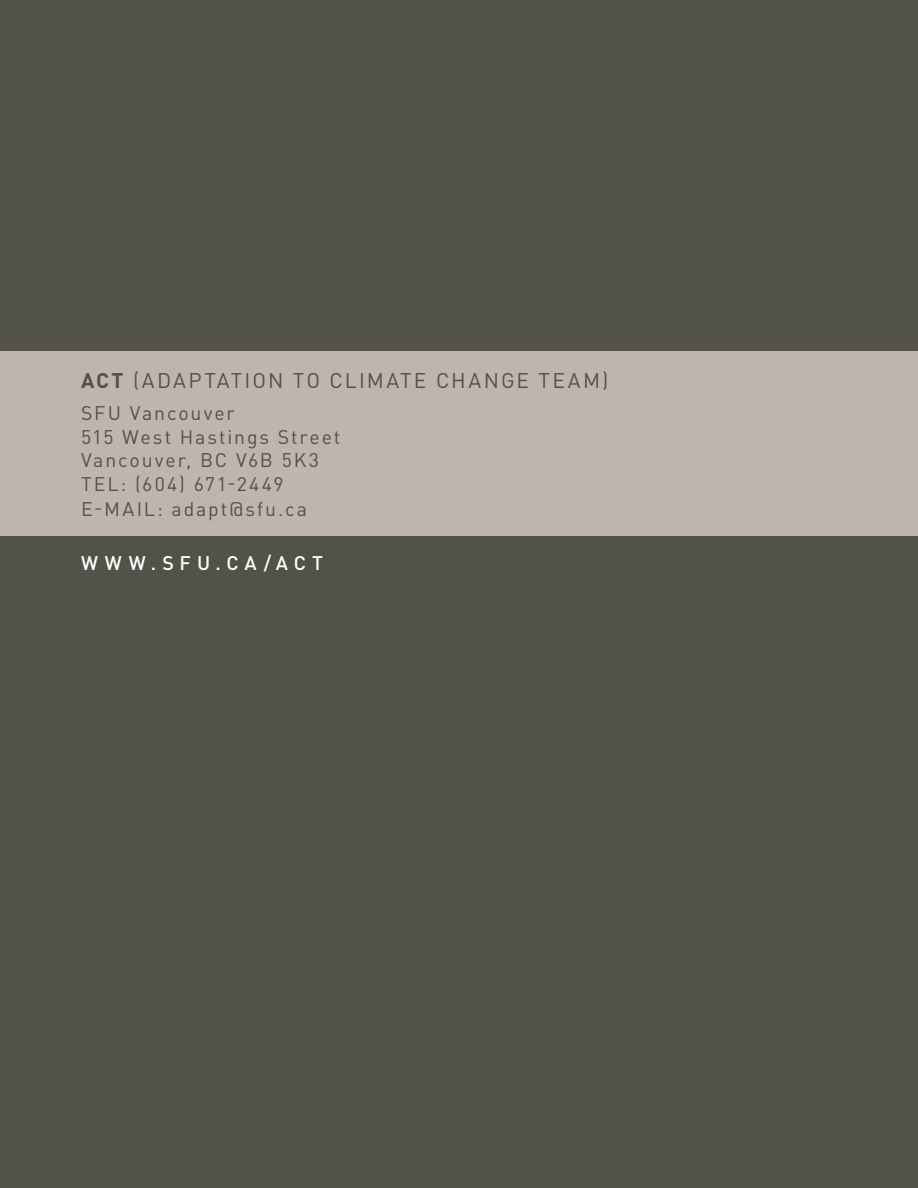
<style>
.page{position:relative;width:918px;height:1188px;background:#fff}
.page>*{position:absolute;margin:0;border:0;box-sizing:border-box;transform-origin:0 0}
.t1{font:21px "DIN Pro";letter-spacing:.11em;color:#535249}
.t2{font:19.5px/23.4px "DIN Pro";letter-spacing:.095em;color:#535249}
.t3{font:500 19.5px "DIN Pro";letter-spacing:.305em;color:#fff}
.s1{font-weight:700}
</style>
<div class="page">
<div style="left:0;top:0;width:918px;height:465px;background:#535249"></div>
<div style="left:0;top:524px;width:918px;height:664px;background:#535249"></div>
<div style="left:0;top:351px;width:918px;height:185px;background:#beb6ad"></div>
<p class="t1" style="left:81px;top:366px;width:529px"><span class="s1">ACT</span> (Adaptation to Climate Change Team)</p>
<p class="t2" style="left:81px;top:401px;width:261px">Sfu Vancouver<br>515 West Hastings Street<br>Vancouver, BC V6B 5K3<br>Tel: (604) 671-2449</p>
<p class="t2" style="left:81px;top:496px;width:228px">E-mail: adapt@sfu.ca</p>
<p class="t3" style="left:81px;top:550px;width:243px">WWW.SFU.CA/ACT</p>
</div>
